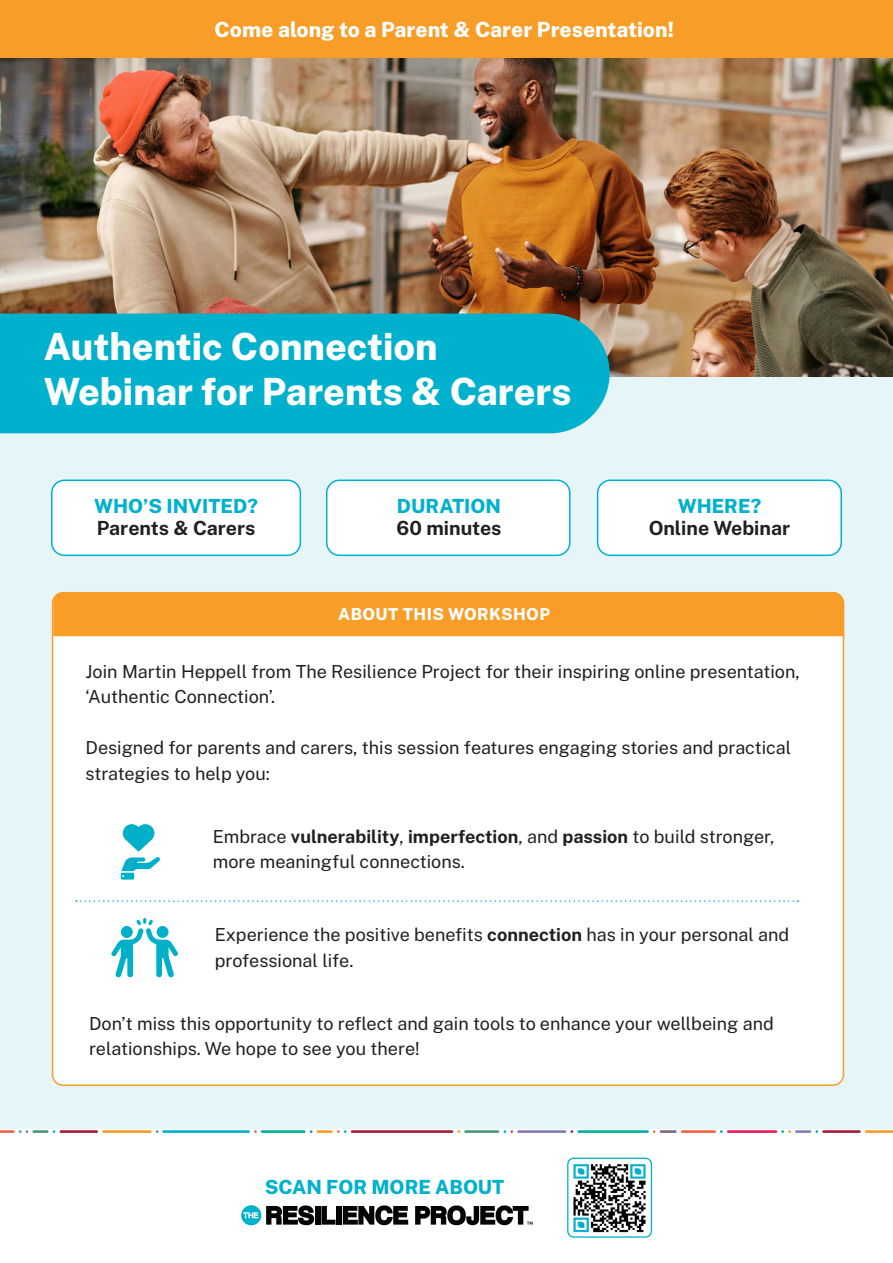
<style>
.page{position:relative;width:893px;height:1263px;background:#fff}
.page>*{position:absolute;margin:0;border:0;box-sizing:border-box;transform-origin:0 0}
.Page_Header{font:800 37.5px "Public Sans";color:#fff}
.t1{font:800 21px "Public Sans";color:#fff}
.t2{font:800 19.5px "Public Sans";color:#00b1cd}
.t3{font:700 19.5px "Public Sans";color:#231f20}
.t4{font:18px/25.5px "Public Sans";color:#231f20}
.t5{font:800 16.5px "Public Sans";letter-spacing:.025em;color:#fff}
.s1{font-weight:700}
</style>
<div class="page">
<div style="left:0;top:0;width:893px;height:1197px;background:#e5f5f8"></div>
<div style="left:0;top:1129px;width:893px;height:134px;background:#fff"></div>
<img style="left:0;top:57px;width:893px;height:320px">
<div style="left:53px;top:593px;width:790px;height:492px;background:#fff;border-radius:11px"></div>
<div style="left:53px;top:591px;width:792px;height:46px;background:#f89d27"></div>
<hr style="left:261px;top:1130px;width:45px;height:3px;background:#00af9d">
<hr style="left:162px;top:1130px;width:88px;height:3px;background:#00b1cd">
<hr style="left:32px;top:1130px;width:17px;height:3px;background:#489778">
<hr style="left:317px;top:1130px;width:16px;height:3px;background:#f89c27">
<svg style="left:337px;top:1130px;width:10px;height:3px"></svg>
<hr style="left:102px;top:1130px;width:50px;height:3px;background:#f89c27">
<hr style="left:60px;top:1130px;width:38px;height:3px;background:#a71c3b">
<svg style="left:0;top:1130px;width:28px;height:3px"></svg>
<hr style="left:351px;top:1130px;width:102px;height:3px;background:#a71c3b">
<hr style="left:464px;top:1130px;width:35px;height:3px;background:#489778">
<hr style="left:517px;top:1130px;width:49px;height:3px;background:#817bba">
<svg style="left:504px;top:1130px;width:9px;height:3px"></svg>
<hr style="left:577px;top:1130px;width:72px;height:3px;background:#00af9d">
<hr style="left:681px;top:1130px;width:35px;height:3px;background:#f16141">
<hr style="left:660px;top:1130px;width:17px;height:3px;background:#7f6484">
<hr style="left:727px;top:1130px;width:50px;height:3px;background:#ed195f">
<hr style="left:795px;top:1130px;width:16px;height:3px;background:#817bba">
<svg style="left:865px;top:1130px;width:28px;height:3px"></svg>
<hr style="left:822px;top:1130px;width:39px;height:3px;background:#a71c3b">
<svg style="left:781px;top:1130px;width:10px;height:3px"></svg>
<div style="left:52px;top:480px;width:248px;height:75px;background:#fff;border-radius:13px"></div>
<div style="left:51px;top:479px;width:250px;height:77px;border:2px solid #00b1cd;border-radius:13px"></div>
<div style="left:0;top:0;width:893px;height:57px;background:#f89d27"></div>
<svg style="left:76px;top:900px;width:722px;height:2px"></svg>
<svg style="left:111px;top:918px;width:67px;height:59px"></svg>
<div style="left:157px;top:926px;width:12px;height:12px;background:#00b0c9;border-radius:50%"></div>
<svg style="left:123px;top:824px;width:31px;height:27px"></svg>
<svg style="left:121px;top:857px;width:39px;height:22px"></svg>
<div style="left:598px;top:480px;width:243px;height:75px;background:#fff;border-radius:13px"></div>
<div style="left:597px;top:479px;width:245px;height:77px;border:2px solid #00b1cd;border-radius:13px"></div>
<div style="left:327px;top:480px;width:243px;height:75px;background:#fff;border-radius:13px"></div>
<div style="left:326px;top:479px;width:244px;height:77px;border:2px solid #00b1cd;border-radius:13px"></div>
<svg style="left:266px;top:1205px;width:48px;height:20px"></svg>
<div style="left:315px;top:1206px;width:5px;height:18px;background:#040503"></div>
<svg style="left:321px;top:1206px;width:14px;height:18px"></svg>
<div style="left:336px;top:1206px;width:6px;height:18px;background:#040503"></div>
<svg style="left:343px;top:1205px;width:65px;height:20px"></svg>
<svg style="left:415px;top:1205px;width:118px;height:20px"></svg>
<svg style="left:241px;top:1205px;width:20px;height:20px"></svg>
<svg style="left:243px;top:1212px;width:15px;height:6px"></svg>
<img style="left:569px;top:1159px;width:81px;height:77px">
<div style="left:567px;top:1157px;width:85px;height:81px;border:1px solid #00b1cd;border-radius:6px"></div>
<div style="left:0;top:314px;width:610px;height:119px;background:#00b1cd"></div>
<p class="t1" style="left:215px;top:15px;width:461px">Come along to a Parent &amp; Carer Presentation!</p>
<p class="Page_Header" style="left:44px;top:322px;width:395px">Authentic Connection</p>
<p class="Page_Header" style="left:44px;top:367px;width:529px">Webinar for Parents &amp; Carers</p>
<p class="t2" style="left:94px;top:493px;width:165px">WHO’S INVITED?</p>
<p class="t3" style="left:97px;top:515px;width:160px">Parents &amp; Carers</p>
<p class="t2" style="left:397px;top:493px;width:106px">DURATION</p>
<p class="t3" style="left:397px;top:515px;width:106px">60 minutes</p>
<p class="t5" style="left:338px;top:603px;width:214px">ABOUT THIS WORKSHOP</p>
<p class="t2" style="left:678px;top:493px;width:85px">WHERE?</p>
<p class="t3" style="left:649px;top:515px;width:143px">Online Webinar</p>
<p class="t4" style="left:86px;top:658px;width:716px">Join Martin Heppell from The Resilience Project for their inspiring online presentation, ‘Authentic Connection’.</p>
<p class="t4" style="left:86px;top:734px;width:707px">Designed for parents and carers, this session features engaging stories and practical strategies to help you:</p>
<p class="t4" style="left:213px;top:823px;width:563px">Embrace <span class="s1">vulnerability</span>, <span class="s1">imperfection</span>, and <span class="s1">passion</span> to build stronger, more meaningful connections.</p>
<p class="t4" style="left:215px;top:921px;width:576px">Experience the positive benefits <span class="s1">connection</span> has in your personal and professional life.</p>
<p class="t4" style="left:89px;top:1010px;width:686px">Don’t miss this opportunity to reflect and gain tools to enhance your wellbeing and relationships. We hope to see you there!</p>
<p class="t2" style="left:265px;top:1174px;width:241px">SCAN FOR MORE ABOUT</p>
</div>
